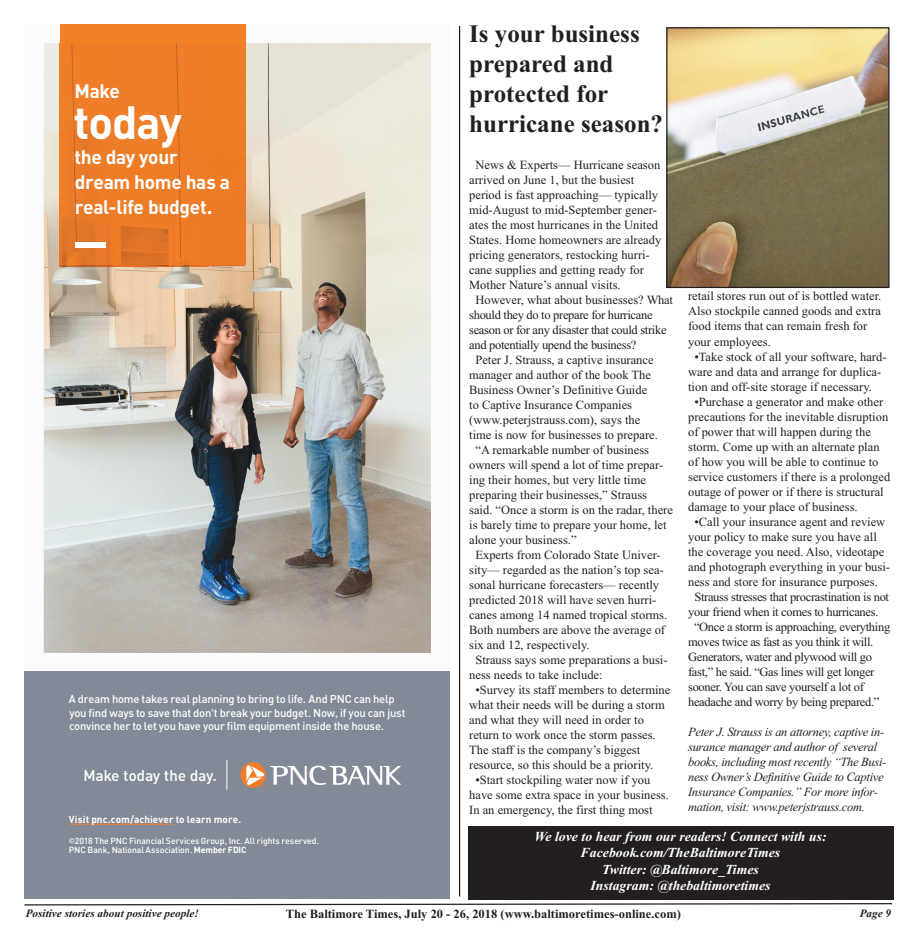
<style>
.page{position:relative;width:917px;height:947px;background:#fff}
.page>*{position:absolute;margin:0;border:0;box-sizing:border-box;transform-origin:0 0}
.t1{font:45.88px "PNC Sans Bold+HPLBVO";letter-spacing:-.03em;color:#fff}
.t2{font:700 25px/30px "Times New Roman";color:#231f20}
.t3{font:19.38px/25.1px "PNC Sans Bold+HPLBVO";letter-spacing:-.015em;color:#fff}
.t4{font:15.38px "PNC Brand Medium+T42+UPHQDV";letter-spacing:.02em;color:#fff}
.t5{font:italic 700 13.75px/16.5px "Times New Roman";color:#fff;text-align:center}
.t6{font:12.5px/15px "Times New Roman";color:#231f20}
.t7{font:12.5px "Times New Roman";letter-spacing:-.025em;color:#231f20}
.t8{font:italic 12.5px/15px "Times New Roman";letter-spacing:-.025em;color:#231f20}
.t9{font:700 12.5px "Times New Roman";color:#231f20}
.t10{font:11.25px/13.9px "PNC Sans Medium+AQTETZ";letter-spacing:-.02em;color:#fff}
.t11{font:italic 700 11.25px "Times New Roman";color:#231f20}
.t12{font:10px "PNC Sans Bold+HPLBVO";letter-spacing:.01em;color:#fff}
.t13{font:8.75px/8.8px "PNC Sans Medium+AQTETZ";letter-spacing:-.01em;color:#fff}
.s1{font-family:"PNC Sans Bold+HPLBVO"}
</style>
<div class="page">
<svg style="left:24px;top:903px;width:869px;height:3px"></svg>
<div style="left:25px;top:24px;width:424px;height:650px;background:#fbfbfd"></div>
<img style="left:44px;top:43px;width:387px;height:610px">
<div style="left:24px;top:671px;width:425px;height:227px;background:#838a97"></div>
<img style="left:60px;top:43px;width:185px;height:223px">
<div style="left:60px;top:24px;width:185px;height:19px;background:#f48026"></div>
<div style="left:75px;top:242px;width:31px;height:6px;background:#fff"></div>
<hr style="left:69px;top:824px;width:104px;height:1px;background:#f48026">
<svg style="left:240px;top:762px;width:161px;height:26px"></svg>
<svg style="left:226px;top:760px;width:1px;height:29px"></svg>
<div style="left:467px;top:826px;width:426px;height:73px;background:#231f20"></div>
<img style="left:668px;top:29px;width:219px;height:257px">
<div style="left:666px;top:27px;width:223px;height:261px;border:1px solid #231f20"></div>
<hr style="left:459px;top:26px;width:1px;height:870px;background:#231f20">
<p class="t3" style="left:75px;top:80px;width:47px">Make</p>
<p class="t1" style="left:74px;top:107px;width:110px">today</p>
<p class="t3" style="left:74px;top:147px;width:157px">the day your dream home has a real-life budget.</p>
<p class="t10" style="left:69px;top:693px;width:338px">A dream home takes real planning to bring to life. And PNC can help you find ways to save that don’t break your budget. Now, if you can just convince her to let you have your film equipment inside the house.</p>
<p class="t4" style="left:83px;top:766px;width:135px">Make today the day.</p>
<p class="t12" style="left:69px;top:816px;width:174px">Visit pnc.com/achiever to learn more.</p>
<p class="t13" style="left:69px;top:837px;width:252px">©2018 The PNC Financial Services Group, Inc. All rights reserved.<br>PNC Bank, National Association. <span class="s1">Member FDIC</span></p>
<p class="t2" style="left:469px;top:19px;width:195px">Is your business prepared and protected for hurricane season?</p>
<p class="t6" style="left:475px;top:159px;width:186px">News &amp; Experts— Hurricane season</p>
<p class="t6" style="left:469px;top:174px;width:166px">arrived on June 1, but the busiest</p>
<p class="t6" style="left:469px;top:189px;width:190px">period is fast approaching— typically</p>
<p class="t6" style="left:469px;top:204px;width:189px">mid-August to mid-September gener-</p>
<p class="t6" style="left:469px;top:219px;width:190px">ates the most hurricanes in the United</p>
<p class="t6" style="left:469px;top:234px;width:193px">States. Home homeowners are already</p>
<p class="t6" style="left:469px;top:249px;width:182px">pricing generators, restocking hurri-</p>
<p class="t6" style="left:469px;top:264px;width:176px">cane supplies and getting ready for</p>
<p class="t6" style="left:469px;top:279px;width:153px">Mother Nature’s annual visits.</p>
<p class="t6" style="left:475px;top:294px;width:199px">However, what about businesses? What</p>
<p class="t7" style="left:469px;top:310px;width:185px">should they do to prepare for hurricane</p>
<p class="t7" style="left:469px;top:325px;width:199px">season or for any disaster that could strike</p>
<p class="t7" style="left:469px;top:340px;width:169px">and potentially upend the business?</p>
<p class="t6" style="left:475px;top:354px;width:180px">Peter J. Strauss, a captive insurance</p>
<p class="t6" style="left:469px;top:369px;width:183px">manager and author of the book The</p>
<p class="t6" style="left:469px;top:384px;width:179px">Business Owner’s Definitive Guide</p>
<p class="t6" style="left:469px;top:399px;width:164px">to Captive Insurance Companies</p>
<p class="t6" style="left:469px;top:414px;width:173px">(www.peterjstrauss.com), says the</p>
<p class="t6" style="left:469px;top:429px;width:190px">time is now for businesses to prepare.</p>
<p class="t6" style="left:475px;top:444px;width:175px">“A remarkable number of business</p>
<p class="t6" style="left:469px;top:459px;width:195px">owners will spend a lot of time prepar-</p>
<p class="t6" style="left:469px;top:474px;width:178px">ing their homes, but very little time</p>
<p class="t6" style="left:469px;top:489px;width:179px">preparing their businesses,” Strauss</p>
<p class="t6" style="left:469px;top:504px;width:205px">said. “Once a storm is on the radar, there</p>
<p class="t6" style="left:469px;top:519px;width:199px">is barely time to prepare your home, let</p>
<p class="t6" style="left:469px;top:534px;width:109px">alone your business.”</p>
<p class="t6" style="left:475px;top:549px;width:187px">Experts from Colorado State Univer-</p>
<p class="t6" style="left:469px;top:564px;width:196px">sity— regarded as the nation’s top sea-</p>
<p class="t6" style="left:469px;top:579px;width:191px">sonal hurricane forecasters— recently</p>
<p class="t6" style="left:469px;top:594px;width:188px">predicted 2018 will have seven hurri-</p>
<p class="t6" style="left:469px;top:609px;width:199px">canes among 14 named tropical storms.</p>
<p class="t6" style="left:469px;top:624px;width:197px">Both numbers are above the average of</p>
<p class="t6" style="left:469px;top:639px;width:122px">six and 12, respectively.</p>
<p class="t6" style="left:475px;top:654px;width:193px">Strauss says some preparations a busi-</p>
<p class="t6" style="left:469px;top:669px;width:135px">ness needs to take include:</p>
<p class="t6" style="left:469px;top:684px;width:202px;text-indent:6px">•Survey its staff members to determine what their needs will be during a storm and what they will need in order to return to work once the storm passes.<br>The staff is the company’s biggest resource, so this should be a priority.</p>
<p class="t6" style="left:469px;top:774px;width:201px;text-indent:6px">•Start stockpiling water now if you have some extra space in your business.<br>In an emergency, the first thing most</p>
<p class="t6" style="left:688px;top:290px;width:195px">retail stores run out of is bottled water.<br>Also stockpile canned goods and extra food items that can remain fresh for your employees.</p>
<p class="t6" style="left:688px;top:350px;width:200px;text-indent:6px">•Take stock of all your software, hard&shy;ware and data and arrange for duplica&shy;tion and off-site storage if necessary.</p>
<p class="t6" style="left:688px;top:395px;width:204px;text-indent:6px">•Purchase a generator and make other precautions for the inevitable disruption of power that will happen during the storm. Come up with an alternate plan of how you will be able to continue to service customers if there is a prolonged outage of power or if there is structural damage to your place of business.</p>
<p class="t6" style="left:694px;top:515px;width:192px">•Call your insurance agent and review</p>
<p class="t6" style="left:688px;top:530px;width:190px">your policy to make sure you have all</p>
<p class="t6" style="left:688px;top:545px;width:198px">the coverage you need. Also, videotape</p>
<p class="t6" style="left:688px;top:560px;width:203px">and photograph everything in your busi-</p>
<p class="t6" style="left:688px;top:575px;width:191px">ness and store for insurance purposes.</p>
<p class="t7" style="left:694px;top:592px;width:196px">Strauss stresses that procrastination is not</p>
<p class="t7" style="left:688px;top:607px;width:192px">your friend when it comes to hurricanes.</p>
<p class="t7" style="left:693px;top:622px;width:198px">“Once a storm is approaching, everything</p>
<p class="t7" style="left:688px;top:637px;width:187px">moves twice as fast as you think it will.</p>
<p class="t7" style="left:688px;top:652px;width:185px">Generators, water and plywood will go</p>
<p class="t7" style="left:688px;top:667px;width:188px">fast,” he said. “Gas lines will get longer</p>
<p class="t7" style="left:688px;top:682px;width:177px">sooner. You can save yourself a lot of</p>
<p class="t7" style="left:688px;top:697px;width:193px">headache and worry by being prepared.”</p>
<p class="t8" style="left:688px;top:725px;width:200px">Peter J. Strauss is an attorney, captive in&shy;surance manager and author of several books, including most recently “The Busi&shy;ness Owner’s Definitive Guide to Captive Insurance Companies.” For more infor&shy;mation, visit: www.peterjstrauss.com.</p>
<p class="t5" style="left:534px;top:829px;width:293px">We love to hear from our readers! Connect with us:<br>Facebook.com/TheBaltimoreTimes<br>Twitter: @Baltimore_Times<br>Instagram: @thebaltimoretimes</p>
<p class="t11" style="left:26px;top:910px;width:175px">Positive stories about positive people!</p>
<p class="t9" style="left:286px;top:906px;width:396px">The Baltimore Times, July 20 - 26, 2018 (www.baltimoretimes-online.com)</p>
<p class="t11" style="left:859px;top:909px;width:33px">Page 9</p>
</div>
